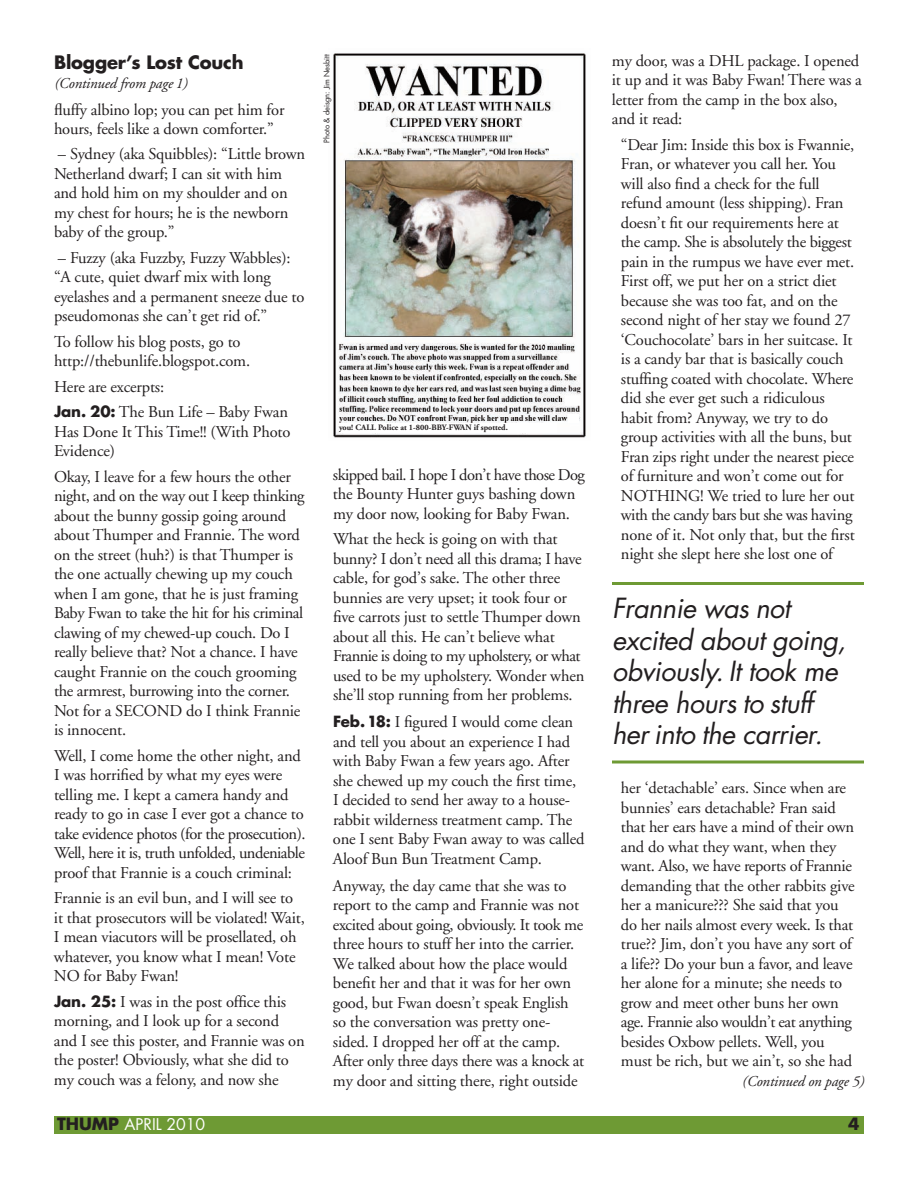
<style>
.page{position:relative;width:918px;height:1188px;background:#fff}
.page>*{position:absolute;margin:0;border:0;box-sizing:border-box;transform-origin:0 0}
.t1{font:italic 27px/31.5px "Futura";letter-spacing:-.015em;color:#231f20}
.t2{font:700 18px "Futura";letter-spacing:-.01em;color:#231f20}
.t3{font:16.5px/19.5px "Adobe Garamond";letter-spacing:-.01em;color:#231f20}
.t4{font:700 16.5px "Futura";color:#231f20}
.t5{font:15.75px "Futura";color:#fff}
.t6{font:italic 15px "Adobe Garamond";letter-spacing:-.01em;color:#231f20}
.t7{font:700 8.25px "Adobe Garamond";color:#231f20}
.t8{font:7.5px "Futura";color:#231f20}
.s1{font-family:"Futura";font-weight:700;font-size:15px}
.s2{font-weight:700;font-size:16.5px;color:#231f20}
</style>
<div class="page">
<div style="left:54px;top:1116px;width:810px;height:18px;background:#6e9a34"></div>
<img style="left:333px;top:53px;width:253px;height:385px">
<hr style="left:612px;top:582px;width:252px;height:3px;background:#6e9a34">
<svg style="left:612px;top:760px;width:252px;height:4px"></svg>
<div style="left:339px;top:424px;width:218px;height:9px;background:#fff"></div>
<div style="left:569px;top:414px;width:10px;height:8px;background:#fff"></div>
<p class="t2" style="left:54px;top:54px;width:191px">Blogger’s Lost Couch</p>
<p class="t6" style="left:54px;top:78px;width:135px">(Continued from page 1)</p>
<p class="t3" style="left:54px;top:102px;width:232px;line-height:18.5px">fluffy albino lop; you can pet him for hours, feels like a down comforter.”</p>
<p class="t3" style="left:54px;top:146px;width:253px">– Sydney (aka Squibbles): “Little brown<br>Netherland dwarf; I can sit with him and hold him on my shoulder and on my chest for hours; he is the newborn baby of the group.”</p>
<p class="t3" style="left:54px;top:249px;width:252px">– Fuzzy (aka Fuzzby, Fuzzy Wabbles): “A cute, quiet dwarf mix with long eyelashes and a permanent sneeze due to pseudomonas she can’t get rid of.”</p>
<p class="t3" style="left:54px;top:333px;width:198px">To follow his blog posts, go to http://thebunlife.blogspot.com.</p>
<p class="t3" style="left:54px;top:375px;width:236px;line-height:25.5px">Here are excerpts:<br><span class="s1">Jan. 20:</span> The Bun Life – Baby Fwan</p>
<p class="t3" style="left:54px;top:423px;width:238px">Has Done It This Time!! (With Photo<br>Evidence)</p>
<p class="t3" style="left:54px;top:468px;width:252px">Okay, I leave for a few hours the other night, and on the way out I keep thinking about the bunny gossip going around about Thumper and Frannie. The word on the street (huh?) is that Thumper is the one actually chewing up my couch when I am gone, that he is just framing Baby Fwan to take the hit for his criminal clawing of my chewed-up couch. Do I really believe that? Not a chance. I have caught Frannie on the couch grooming the armrest, burrowing into the corner.<br>Not for a SECOND do I think Frannie is innocent.</p>
<p class="t3" style="left:54px;top:747px;width:253px">Well, I come home the other night, and I was horrified by what my eyes were telling me. I kept a camera handy and ready to go in case I ever got a chance to take evidence photos (for the prosecution).<br>Well, here it is, truth unfolded, undeniable proof that Frannie is a couch criminal:</p>
<p class="t3" style="left:54px;top:890px;width:252px">Frannie is an evil bun, and I will see to it that prosecutors will be violated! Wait, I mean viacutors will be prosellated, oh whatever, you know what I mean! Vote NO for Baby Fwan!</p>
<p class="t3" style="left:54px;top:993px;width:252px"><span class="s1">Jan. 25:</span> I was in the post office this morning, and I look up for a second and I see this poster, and Frannie was on the poster! Obviously, what she did to my couch was a felony, and now she</p>
<p class="t8" style="left:323px;top:143px;width:91px;rotate:-90deg">Photo &amp; deisgn: Jim Nesbitt</p>
<p class="t7" style="left:339px;top:424px;width:170px">you! CALL Police at 1-800-BBY-FWAN if spotted.</p>
<p class="t3" style="left:333px;top:466px;width:253px">skipped bail. I hope I don’t have those Dog the Bounty Hunter guys bashing down my door now, looking for Baby Fwan.</p>
<p class="t3" style="left:333px;top:531px;width:253px">What the heck is going on with that bunny? I don’t need all this drama; I have cable, for god’s sake. The other three bunnies are very upset; it took four or five carrots just to settle Thumper down about all this. He can’t believe what Frannie is doing to my upholstery, or what used to be my upholstery. Wonder when she’ll stop running from her problems.</p>
<p class="t3" style="left:333px;top:714px;width:253px"><span class="s1">Feb.18:</span> I figured I would come clean and tell you about an experience I had with Baby Fwan a few years ago. After she chewed up my couch the first time, I decided to send her away to a house&shy;rabbit wilderness treatment camp. The one I sent Baby Fwan away to was called Aloof Bun Bun Treatment Camp.</p>
<p class="t3" style="left:333px;top:877px;width:253px">Anyway, the day came that she was to report to the camp and Frannie was not excited about going, obviously. It took me three hours to stuff her into the carrier.<br>We talked about how the place would benefit her and that it was for her own good, but Fwan doesn’t speak English so the conversation was pretty one&shy;sided. I dropped her off at the camp.<br>After only three days there was a knock at my door and sitting there, right outside</p>
<p class="t3" style="left:612px;top:52px;width:251px">my door, was a DHL package. I opened it up and it was Baby Fwan! There was a letter from the camp in the box also, and it read:</p>
<p class="t3" style="left:621px;top:136px;width:235px">“Dear Jim: Inside this box is Fwannie, Fran, or whatever you call her. You will also find a check for the full refund amount (less shipping). Fran doesn’t fit our requirements here at the camp. She is absolutely the biggest pain in the rumpus we have ever met.<br>First off, we put her on a strict diet because she was too fat, and on the second night of her stay we found 27 ‘Couchocolate’ bars in her suitcase. It is a candy bar that is basically couch stuffing coated with chocolate. Where did she ever get such a ridiculous habit from? Anyway, we try to do group activities with all the buns, but Fran zips right under the nearest piece of furniture and won’t come out for NOTHING! We tried to lure her out with the candy bars but she was having none of it. Not only that, but the first night she slept here she lost one of</p>
<h1 class="t1" style="left:612px;top:595px;width:236px">Frannie was not excited about going, obviously. It took me three hours to stuff her into the carrier.</h1>
<p class="t3" style="left:621px;top:780px;width:235px">her ‘detachable’ ears. Since when are bunnies’ ears detachable? Fran said that her ears have a mind of their own and do what they want, when they want. Also, we have reports of Frannie demanding that the other rabbits give her a manicure??? She said that you do her nails almost every week. Is that true?? Jim, don’t you have any sort of a life?? Do your bun a favor, and leave her alone for a minute; she needs to grow and meet other buns her own age. Frannie also wouldn’t eat anything besides Oxbow pellets. Well, you must be rich, but we ain’t, so she had</p>
<p class="t6" style="left:742px;top:1075px;width:124px">(Continued on page 5)</p>
<p class="t5" style="left:57px;top:1117px;width:150px"><span class="s2">THUMP</span> APRIL 2010</p>
<p class="t4" style="left:848px;top:1117px;width:13px">4</p>
</div>
